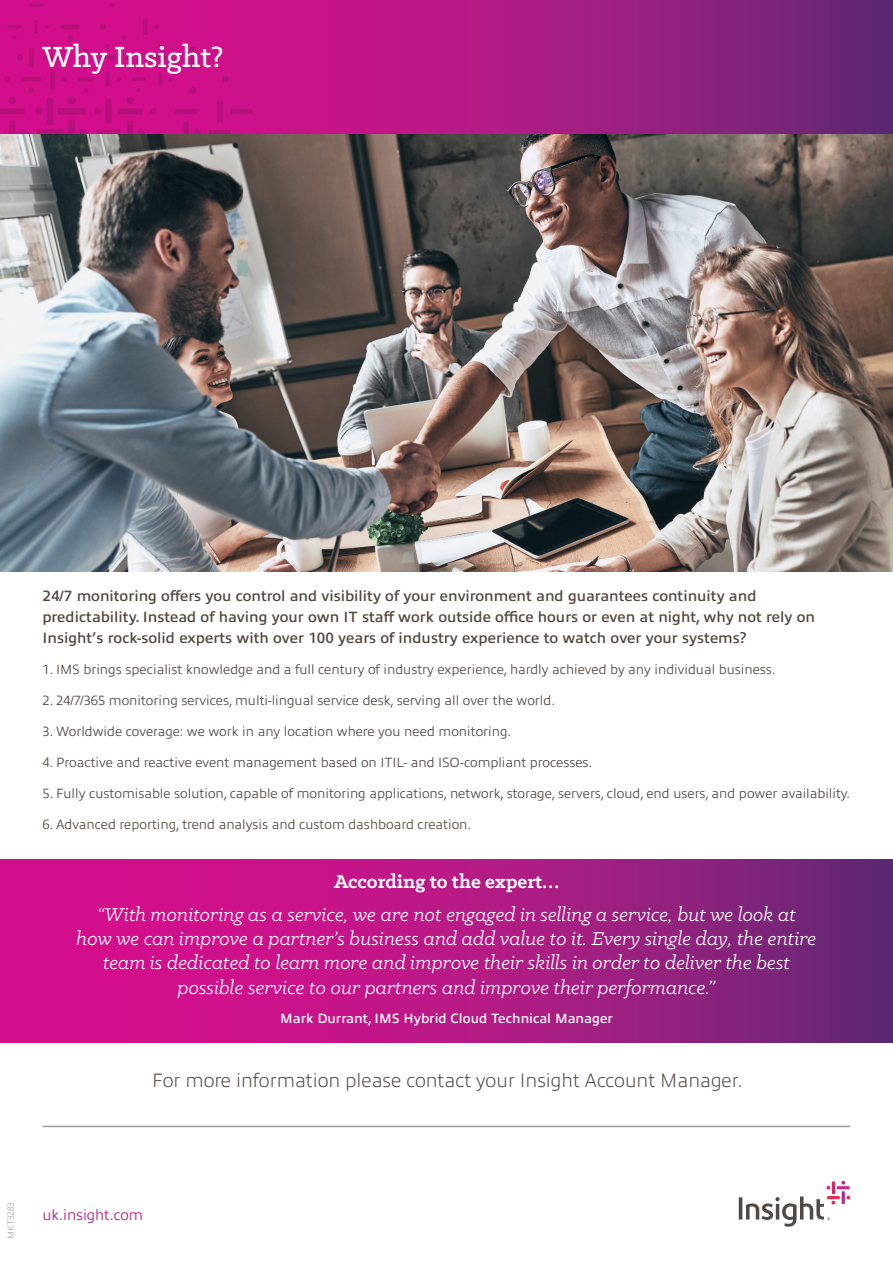
<style>
.page{position:relative;width:893px;height:1263px;background:#fff}
.page>*{position:absolute;margin:0;border:0;box-sizing:border-box;transform-origin:0 0}
.t1{font:500 33px "Klinic Slab";color:#fff}
.quote_white_out{font:italic 21px/24.5px "Klinic Slab";color:#fff;text-align:center}
.sub_header{font:700 21px "Klinic Slab";color:#fff}
.INFO_sign_off{font:200 19.5px "Allumi Pro";color:#544640}
.Intro_copy{font:600 15px/21px "Allumi Pro";color:#544640}
.sign_off_url{font:300 15px "Allumi Pro";color:#b11c89}
.body_copy{font:300 13.5px "Allumi Pro";color:#544640}
.Intro_copy-2{font:600 13.5px "Allumi Pro";color:#fff}
.t2{font:200 9px "Allumi Pro";color:#a39d99}
</style>
<div class="page">
<svg style="left:0;top:859px;width:893px;height:183px;background:#ad1983"></svg>
<svg style="left:739px;top:1181px;width:111px;height:45px"></svg>
<hr style="left:43px;top:1126px;width:807px;height:1px;background:#a39d99">
<svg style="left:252px;top:0;width:641px;height:135px;background:#9e1d80"></svg>
<svg style="left:0;top:0;width:252px;height:135px;background:#cc0f89"></svg>
<img style="left:0;top:135px;width:893px;height:436px">
<p class="t1" style="left:43px;top:36px;width:182px">Why Insight?</p>
<p class="Intro_copy" style="left:43px;top:584px;width:774px">24/7 monitoring offers you control and visibility of your environment and guarantees continuity and predictability. Instead of having your own IT staff work outside office hours or even at night, why not rely on<br>Insight’s rock-solid experts with over 100 years of industry experience to watch over your systems?</p>
<p class="body_copy" style="left:43px;top:659px;width:734px">1. IMS brings specialist knowledge and a full century of industry experience, hardly achieved by any individual business.</p>
<p class="body_copy" style="left:43px;top:690px;width:514px">2. 24/7/365 monitoring services, multi-lingual service desk, serving all over the world.</p>
<p class="body_copy" style="left:43px;top:721px;width:470px">3. Worldwide coverage: we work in any location where you need monitoring.</p>
<p class="body_copy" style="left:43px;top:752px;width:551px">4. Proactive and reactive event management based on ITIL- and ISO-compliant processes.</p>
<p class="body_copy" style="left:43px;top:783px;width:809px">5. Fully customisable solution, capable of monitoring applications, network, storage, servers, cloud, end users, and power availability.</p>
<p class="body_copy" style="left:43px;top:814px;width:430px">6. Advanced reporting, trend analysis and custom dashboard creation.</p>
<p class="sub_header" style="left:334px;top:868px;width:226px">According to the expert…</p>
<p class="quote_white_out" style="left:77px;top:901px;width:741px">“With monitoring as a service, we are not engaged in selling a service, but we look at<br>how we can improve a partner’s business and add value to it. Every single day, the entire team is dedicated to learn more and improve their skills in order to deliver the best possible service to our partners and improve their performance.”</p>
<p class="Intro_copy-2" style="left:280px;top:1008px;width:334px">Mark Durrant, IMS Hybrid Cloud Technical Manager</p>
<p class="INFO_sign_off" style="left:152px;top:1066px;width:592px">For more information please contact your Insight Account Manager.</p>
<p class="t2" style="left:4px;top:1239px;width:38px;rotate:-90deg">MKT3283</p>
<p class="sign_off_url" style="left:43px;top:1204px;width:102px">uk.insight.com</p>
</div>
